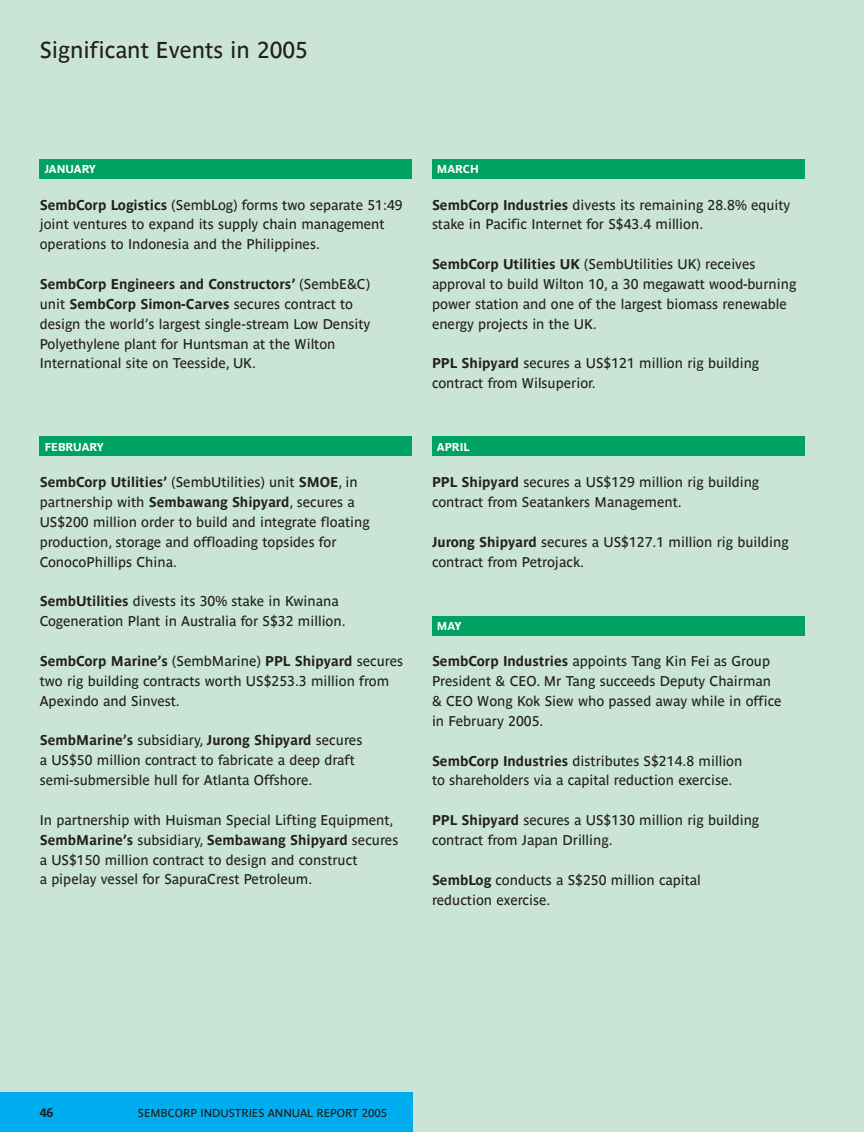
<style>
.page{position:relative;width:864px;height:1132px;background:#fff}
.page>*{position:absolute;margin:0;border:0;box-sizing:border-box;transform-origin:0 0}
.t1{font:22.75px "Parisine";color:#231f20}
.t2{font:14px/19.8px "Parisine";color:#231f20}
.t3{font:700 12.25px "Parisine";color:#231f20}
.t4{font:11.38px "Parisine";color:#231f20}
.t5{font:700 11.38px "Parisine";color:#fff}
.s1{font-weight:700}
</style>
<div class="page">
<div style="left:0;top:0;width:863px;height:1131px;background:#cae5d7"></div>
<div style="left:40px;top:159px;width:372px;height:20px;background:#00a261"></div>
<div style="left:40px;top:436px;width:372px;height:20px;background:#00a261"></div>
<div style="left:432px;top:159px;width:372px;height:20px;background:#00a261"></div>
<div style="left:432px;top:615px;width:372px;height:20px;background:#00a261"></div>
<div style="left:432px;top:436px;width:372px;height:20px;background:#00a261"></div>
<div style="left:0;top:1091px;width:412px;height:40px;background:#00aeef"></div>
<h1 class="t1" style="left:40px;top:36px;width:270px">Significant Events in 2005</h1>
<p class="t5" style="left:45px;top:162px;width:53px">JANUARY</p>
<p class="t2" style="left:40px;top:195px;width:364px"><span class="s1">SembCorp Logistics</span> (SembLog) forms two separate 51:49 joint ventures to expand its supply chain management operations to Indonesia and the Philippines.</p>
<p class="t2" style="left:40px;top:274px;width:332px"><span class="s1">SembCorp Engineers and Constructors’</span> (SembE&amp;C) unit <span class="s1">SembCorp Simon-Carves</span> secures contract to design the world’s largest single-stream Low Density Polyethylene plant for Huntsman at the Wilton International site on Teesside, UK.</p>
<p class="t5" style="left:45px;top:440px;width:61px">FEBRUARY</p>
<p class="t2" style="left:40px;top:472px;width:331px"><span class="s1">SembCorp Utilities’</span> (SembUtilities) unit <span class="s1">SMOE</span>, in partnership with <span class="s1">Sembawang Shipyard</span>, secures a US$200 million order to build and integrate floating production, storage and offloading topsides for ConocoPhillips China.</p>
<p class="t2" style="left:40px;top:591px;width:307px"><span class="s1">SembUtilities</span> divests its 30% stake in Kwinana<br>Cogeneration Plant in Australia for S$32 million.</p>
<p class="t2" style="left:40px;top:650px;width:365px"><span class="s1">SembCorp Marine’s</span> (SembMarine) <span class="s1">PPL Shipyard</span> secures two rig building contracts worth US$253.3 million from<br>Apexindo and Sinvest.</p>
<p class="t2" style="left:40px;top:730px;width:324px"><span class="s1">SembMarine’s</span> subsidiary, <span class="s1">Jurong Shipyard</span> secures a US$50 million contract to fabricate a deep draft semi-submersible hull for Atlanta Offshore.</p>
<p class="t2" style="left:40px;top:809px;width:360px">In partnership with Huisman Special Lifting Equipment, <span class="s1">SembMarine’s</span> subsidiary, <span class="s1">Sembawang Shipyard</span> secures a US$150 million contract to design and construct<br>a pipelay vessel for SapuraCrest Petroleum.</p>
<p class="t5" style="left:437px;top:162px;width:43px">MARCH</p>
<p class="t2" style="left:432px;top:195px;width:359px"><span class="s1">SembCorp Industries</span> divests its remaining 28.8% equity stake in Pacific Internet for S$43.4 million.</p>
<p class="t2" style="left:432px;top:254px;width:365px"><span class="s1">SembCorp Utilities UK</span> (SembUtilities UK) receives approval to build Wilton 10, a 30 megawatt wood-burning power station and one of the largest biomass renewable energy projects in the UK.</p>
<p class="t2" style="left:432px;top:353px;width:328px"><span class="s1">PPL Shipyard</span> secures a US$121 million rig building contract from Wilsuperior.</p>
<p class="t5" style="left:437px;top:440px;width:34px">APRIL</p>
<p class="t2" style="left:432px;top:472px;width:328px"><span class="s1">PPL Shipyard</span> secures a US$129 million rig building contract from Seatankers Management.</p>
<p class="t2" style="left:432px;top:531px;width:358px"><span class="s1">Jurong Shipyard</span> secures a US$127.1 million rig building contract from Petrojack.</p>
<p class="t5" style="left:437px;top:619px;width:26px">MAY</p>
<p class="t2" style="left:432px;top:651px;width:351px"><span class="s1">SembCorp Industries</span> appoints Tang Kin Fei as Group President &amp; CEO. Mr Tang succeeds Deputy Chairman &amp; CEO Wong Kok Siew who passed away while in office in February 2005.</p>
<p class="t2" style="left:432px;top:750px;width:312px"><span class="s1">SembCorp Industries</span> distributes S$214.8 million to shareholders via a capital reduction exercise.</p>
<p class="t2" style="left:432px;top:810px;width:328px"><span class="s1">PPL Shipyard</span> secures a US$130 million rig building contract from Japan Drilling.</p>
<p class="t2" style="left:432px;top:869px;width:270px"><span class="s1">SembLog</span> conducts a S$250 million capital reduction exercise.</p>
<p class="t3" style="left:40px;top:1105px;width:15px">46</p>
<p class="t4" style="left:138px;top:1105px;width:251px">SEMBCORP INDUSTRIES ANNUAL REPORT 2005</p>
</div>
